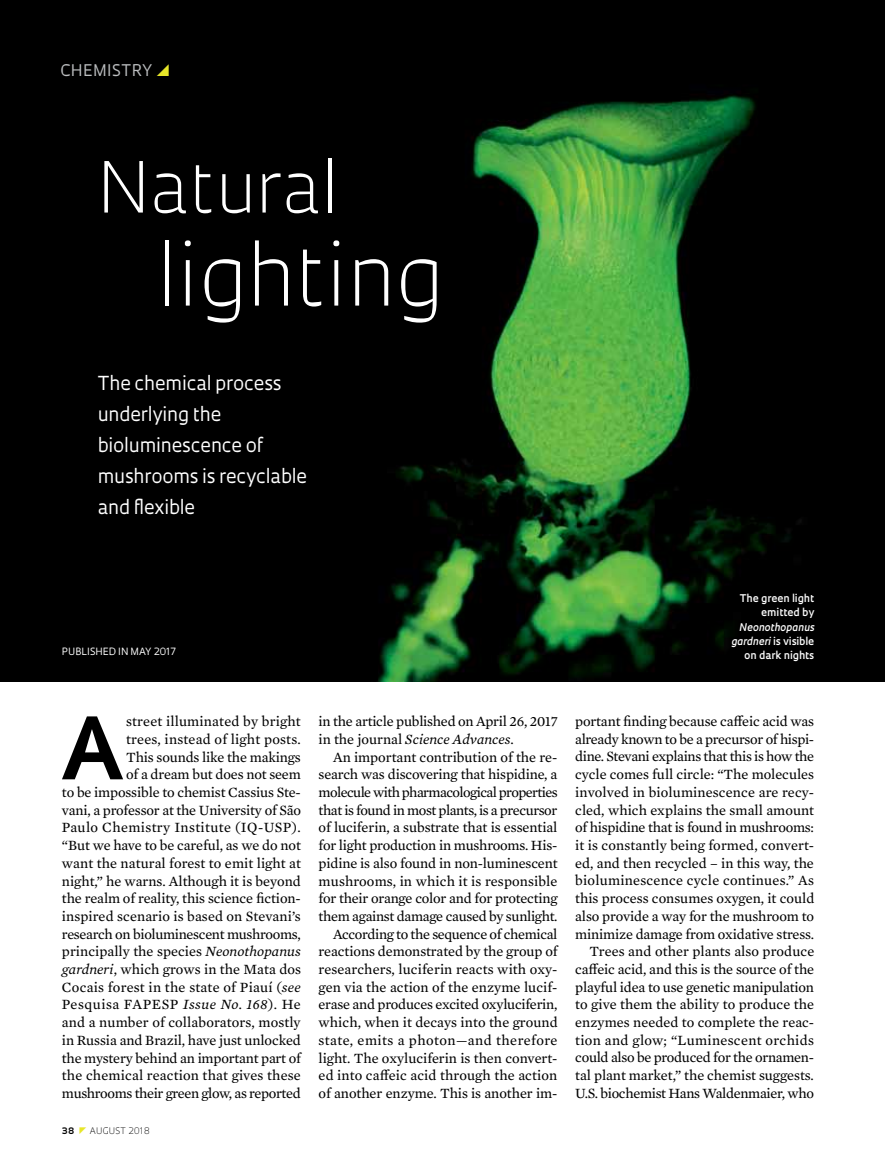
<style>
.page{position:relative;width:885px;height:1169px;background:#fff}
.page>*{position:absolute;margin:0;border:0;box-sizing:border-box;transform-origin:0 0}
.t1{font:700 83.55px "Oculum";color:#000}
.t2{font:300 81px "Oculum";color:#fff}
.t3{font:300 68.4px "Oculum";color:#fff}
.t4{font:18.75px/30.9px "Oculum";letter-spacing:-.01em;color:#fff}
.t5{font:15.6px "Oculum";letter-spacing:.03em;color:#bcbec0}
.t6{font:14.4px/17.7px "Mercury Text G2";letter-spacing:-.005em;color:#000;text-align:right}
.t7{font:italic 600 10.35px/14.1px "Oculum";color:#fff;text-align:right}
.t8{font:600 10.35px/14.1px "Oculum";color:#fff;text-align:right}
.t9{font:9.75px "Oculum";color:#fff}
.t10{font:300 8.7px "Oculum";letter-spacing:.01em;color:#000}
.t11{font:700 8.7px "Oculum";color:#000}
.s1{font-style:normal}
.s2{font-style:italic}
</style>
<div class="page">
<img style="left:0;top:0;width:885px;height:682px">
<svg style="left:157px;top:64px;width:12px;height:12px"></svg>
<p class="t5" style="left:60px;top:60px;width:94px">CHEMISTRY</p>
<h3 class="t3" style="left:98px;top:140px;width:243px">Natural</h3>
<h2 class="t2" style="left:158px;top:220px;width:288px">lighting</h2>
<h3 class="t4" style="left:98px;top:366px;width:211px">The chemical process underlying the bioluminescence of mushrooms is recyclable and flexible</h3>
<p class="t9" style="left:62px;top:645px;width:32px">Publishe</p>
<p class="t9" style="left:109px;top:645px;width:68px">d i n may 2017</p>
<p class="t8" style="left:740px;top:591px;width:76px">The green light emitted by</p>
<p class="t7" style="left:731px;top:619px;width:85px">Neonothopanus gardneri <span class="s1">is visible on dark nights</span></p>
<p class="t6" style="left:62px;top:711px;width:241px">street illuminated by bright<br>trees, instead of light posts.<br>This sounds like the makings<br>of a dream but does not seem<br>to be impossible to chemist Cassius Ste&shy;vani, a professor at the University of São Paulo Chemistry Institute (IQ-USP). “But we have to be careful, as we do not want the natural forest to emit light at night,” he warns. Although it is beyond the realm of reality, this science fiction&shy;inspired scenario is based on Stevani’s research on bioluminescent mushrooms, principally the species <span class="s2">Neonothopanus gardneri</span>, which grows in the Mata dos Cocais forest in the state of Piauí (<span class="s2">see </span>Pesquisa FAPESP <span class="s2">Issue No. 168</span>). He and a number of collaborators, mostly in Russia and Brazil, have just unlocked the mystery behind an important part of the chemical reaction that gives these mushrooms their green glow, as reported</p>
<h1 class="t1" style="left:60px;top:691px;width:62px">A</h1>
<p class="t11" style="left:62px;top:1124px;width:14px">38</p>
<p class="t10" style="left:90px;top:1124px;width:61px">august 2018</p>
<p class="t6" style="left:319px;top:711px;width:241px;text-align:left">in the article published on April 26, 2017 in the journal <span class="s2">Science Advances</span>.</p>
<p class="t6" style="left:319px;top:747px;width:241px">An important contribution of the re&shy;search was discovering that hispidine, a molecule with pharmacological properties that is found in most plants, is a precursor of luciferin, a substrate that is essential for light production in mushrooms. His&shy;pidine is also found in non-luminescent mushrooms, in which it is responsible for their orange color and for protecting them against damage caused by sunlight.<br>According to the sequence of chemical reactions demonstrated by the group of researchers, luciferin reacts with oxy&shy;gen via the action of the enzyme lucif&shy;erase and produces excited oxyluciferin, which, when it decays into the ground state, emits a photon—and therefore light. The oxyluciferin is then convert&shy;ed into caffeic acid through the action of another enzyme. This is another im-</p>
<p class="t6" style="left:575px;top:711px;width:241px">portant finding because caffeic acid was already known to be a precursor of hispi&shy;dine. Stevani explains that this is how the cycle comes full circle: “The molecules involved in bioluminescence are recy&shy;cled, which explains the small amount of hispidine that is found in mushrooms: it is constantly being formed, convert&shy;ed, and then recycled – in this way, the bioluminescence cycle continues.” As this process consumes oxygen, it could also provide a way for the mushroom to minimize damage from oxidative stress.<br>Trees and other plants also produce caffeic acid, and this is the source of the playful idea to use genetic manipulation to give them the ability to produce the enzymes needed to complete the reac&shy;tion and glow; “Luminescent orchids could also be produced for the ornamen&shy;tal plant market,” the chemist suggests.<br>U.S. biochemist Hans Waldenmaier, who</p>
</div>
